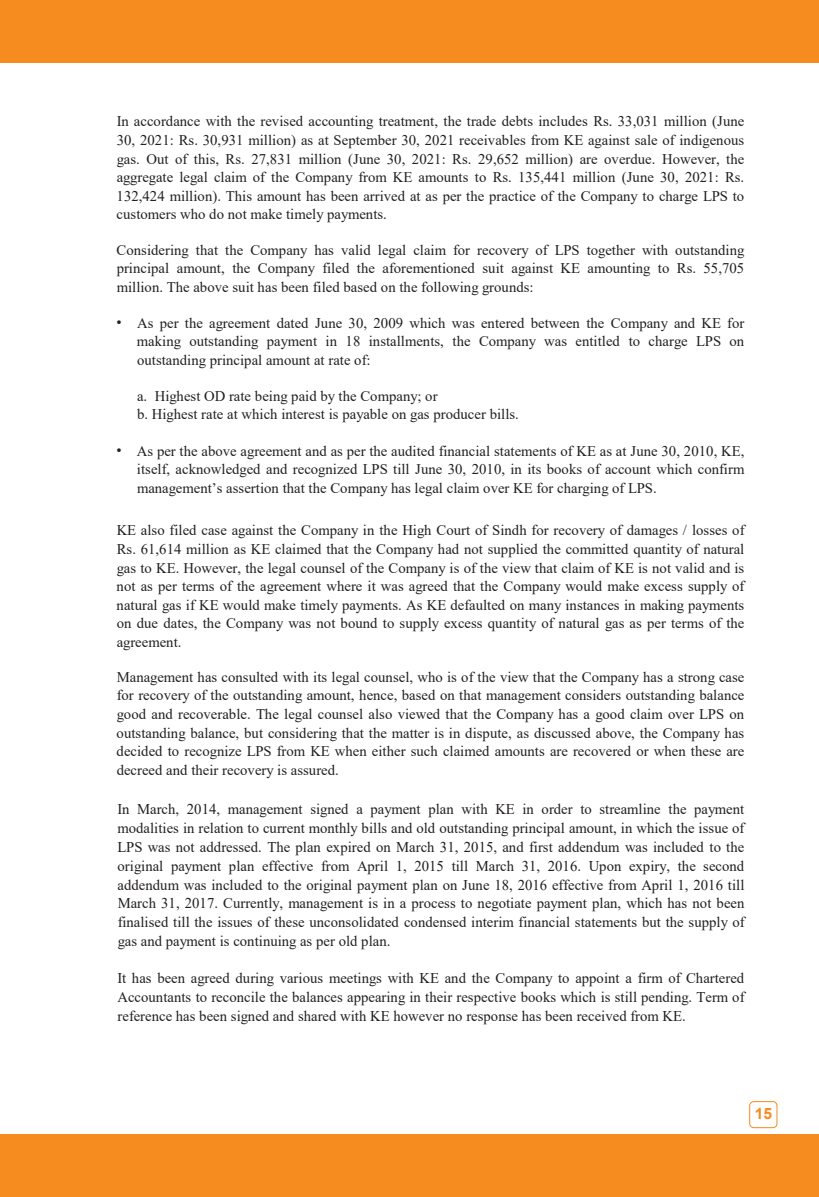
<style>
.page{position:relative;width:819px;height:1197px;background:#fff}
.page>*{position:absolute;margin:0;border:0;box-sizing:border-box;transform-origin:0 0}
.t1{font:700 15.58px "Arial";color:#f68b1f}
.t2{font:14.88px/18.7px "Times New Roman";letter-spacing:.005em;color:#231f20;text-align:justify}
.t3{font:14.7px/18.6px "Times New Roman";letter-spacing:.005em;color:#231f20;text-align:justify}
</style>
<div class="page">
<div style="left:0;top:1134px;width:819px;height:63px;background:#f68b1f"></div>
<div style="left:0;top:0;width:819px;height:63px;background:#f68b1f"></div>
<div style="left:749px;top:1101px;width:28px;height:27px;border:1px solid #f68b1f;border-radius:4px"></div>
<p class="t3" style="left:117px;top:112px;width:629px">In accordance with the revised accounting treatment, the trade debts includes Rs. 33,031 million (June 30, 2021: Rs. 30,931 million) as at September 30, 2021 receivables from KE against sale of indigenous gas. Out of this, Rs. 27,831 million (June 30, 2021: Rs. 29,652 million) are overdue. However, the aggregate legal claim of the Company from KE amounts to Rs. 135,441 million (June 30, 2021: Rs.<br>132,424 million). This amount has been arrived at as per the practice of the Company to charge LPS to customers who do not make timely payments.</p>
<p class="t3" style="left:117px;top:240px;width:629px">Considering that the Company has valid legal claim for recovery of LPS together with outstanding principal amount, the Company filed the aforementioned suit against KE amounting to Rs. 55,705 million. The above suit has been filed based on the following grounds:</p>
<p class="t3" style="left:137px;top:313px;width:609px">As per the agreement dated June 30, 2009 which was entered between the Company and KE for making outstanding payment in 18 installments, the Company was entitled to charge LPS on outstanding principal amount at rate of:</p>
<p class="t3" style="left:137px;top:386px;width:302px">a. Highest OD rate being paid by the Company; or</p>
<p class="t3" style="left:117px;top:312px;width:7px">•</p>
<p class="t3" style="left:137px;top:405px;width:383px">b. Highest rate at which interest is payable on gas producer bills.</p>
<p class="t3" style="left:137px;top:441px;width:609px;text-indent:-20px">• As per the above agreement and as per the audited financial statements of KE as at June 30, 2010, KE, itself, acknowledged and recognized LPS till June 30, 2010, in its books of account which confirm management’s assertion that the Company has legal claim over KE for charging of LPS.</p>
<p class="t3" style="left:117px;top:521px;width:630px">KE also filed case against the Company in the High Court of Sindh for recovery of damages / losses of Rs. 61,614 million as KE claimed that the Company had not supplied the committed quantity of natural gas to KE. However, the legal counsel of the Company is of the view that claim of KE is not valid and is not as per terms of the agreement where it was agreed that the Company would make excess supply of natural gas if KE would make timely payments. As KE defaulted on many instances in making payments on due dates, the Company was not bound to supply excess quantity of natural gas as per terms of the agreement.</p>
<p class="t3" style="left:117px;top:667px;width:629px">Management has consulted with its legal counsel, who is of the view that the Company has a strong case for recovery of the outstanding amount, hence, based on that management considers outstanding balance good and recoverable. The legal counsel also viewed that the Company has a good claim over LPS on outstanding balance, but considering that the matter is in dispute, as discussed above, the Company has decided to recognize LPS from KE when either such claimed amounts are recovered or when these are decreed and their recovery is assured.</p>
<p class="t2" style="left:118px;top:800px;width:629px">In March, 2014, management signed a payment plan with KE in order to streamline the payment modalities in relation to current monthly bills and old outstanding principal amount, in which the issue of LPS was not addressed. The plan expired on March 31, 2015, and first addendum was included to the original payment plan effective from April 1, 2015 till March 31, 2016. Upon expiry, the second addendum was included to the original payment plan on June 18, 2016 effective from April 1, 2016 till March 31, 2017. Currently, management is in a process to negotiate payment plan, which has not been finalised till the issues of these unconsolidated condensed interim financial statements but the supply of gas and payment is continuing as per old plan.</p>
<p class="t2" style="left:118px;top:969px;width:629px">It has been agreed during various meetings with KE and the Company to appoint a firm of Chartered Accountants to reconcile the balances appearing in their respective books which is still pending. Term of reference has been signed and shared with KE however no response has been received from KE.</p>
<p class="t1" style="left:755px;top:1103px;width:19px">15</p>
</div>
